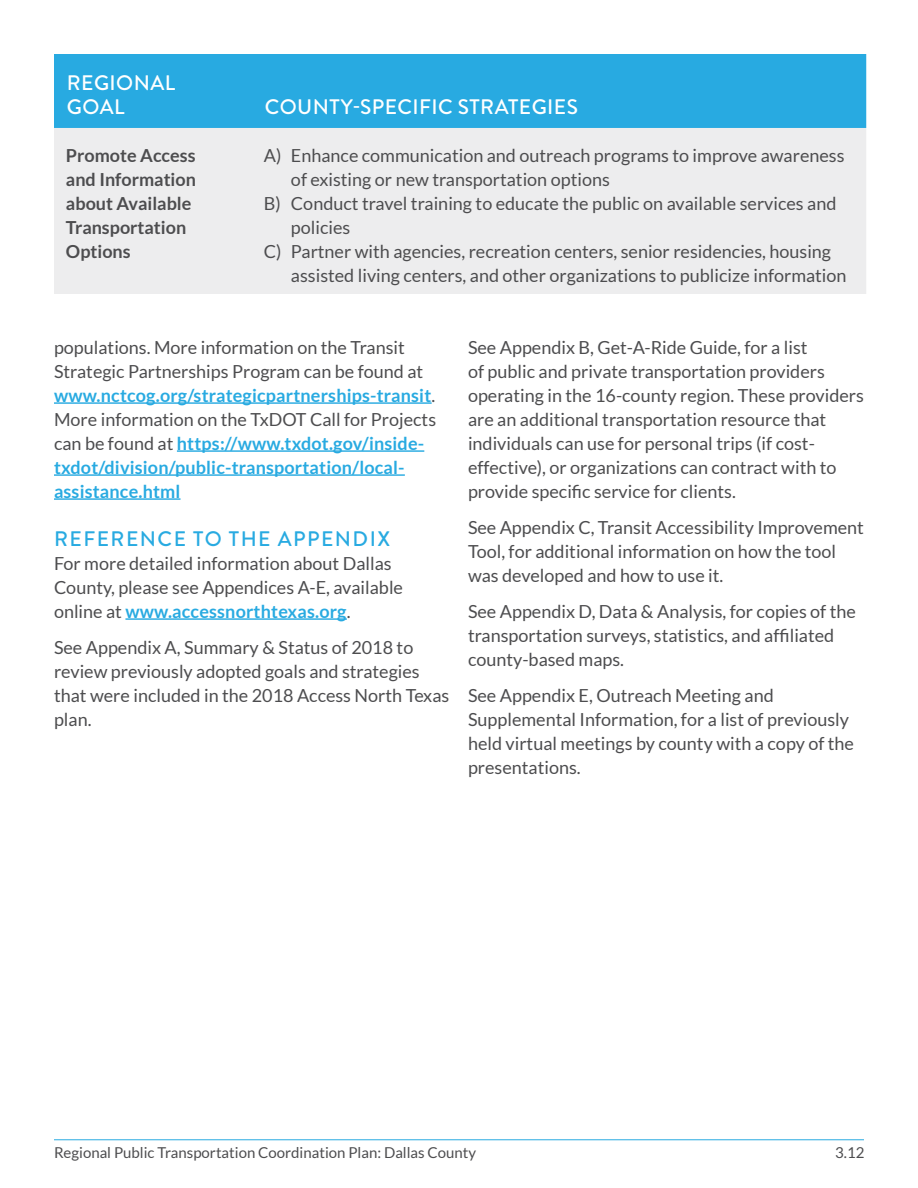
<style>
.page{position:relative;width:918px;height:1188px;background:#fff}
.page>*{position:absolute;margin:0;border:0;box-sizing:border-box;transform-origin:0 0}
.t1{font:500 21px/24px "Brandon Grotesque";letter-spacing:.02em;color:#fff}
.t2{font:500 21px "Brandon Grotesque";letter-spacing:.07em;color:#28aae1}
.t3{font:18px/24px "Lato";color:#4d4d4f}
.t4{font:700 18px/24px "Lato";color:#4d4d4f}
.t5{font:15px "Lato";color:#4d4d4f}
.s1{font-weight:700;color:#28aae1}
</style>
<div class="page">
<hr style="left:54px;top:1139px;width:810px;height:1px;background:#28aae1">
<hr style="left:54px;top:402px;width:378px;height:2px;background:#28aae1">
<hr style="left:177px;top:450px;width:247px;height:2px;background:#28aae1">
<hr style="left:54px;top:474px;width:351px;height:2px;background:#28aae1">
<hr style="left:54px;top:498px;width:127px;height:2px;background:#28aae1">
<hr style="left:125px;top:618px;width:222px;height:2px;background:#28aae1">
<div style="left:54px;top:54px;width:812px;height:74px;background:#28aae1"></div>
<div style="left:54px;top:128px;width:812px;height:166px;background:#ededee"></div>
<p class="t1" style="left:67px;top:71px;width:110px">REGIONAL<br>GOAL</p>
<p class="t1" style="left:265px;top:95px;width:315px">COUNTY-SPECIFIC STRATEGIES</p>
<p class="t4" style="left:66px;top:143px;width:131px">Promote Access and Information about Available<br>Transportation<br>Options</p>
<p class="t3" style="left:264px;top:143px;width:582px">A) Enhance communication and outreach programs to improve awareness</p>
<p class="t3" style="left:291px;top:167px;width:320px">of existing or new transportation options</p>
<p class="t3" style="left:264px;top:191px;width:574px">B) Conduct travel training to educate the public on available services and</p>
<p class="t3" style="left:291px;top:215px;width:61px">policies</p>
<p class="t3" style="left:264px;top:239px;width:569px">C) Partner with agencies, recreation centers, senior residencies, housing</p>
<p class="t3" style="left:291px;top:263px;width:557px">assisted living centers, and other organizations to publicize information</p>
<p class="t3" style="left:54px;top:335px;width:384px">populations. More information on the Transit Strategic Partnerships Program can be found at <span class="s1">www.nctcog.org/strategicpartnerships-transit</span>.<br>More information on the TxDOT Call for Projects can be found at <span class="s1">https://www.txdot.gov/inside&shy;txdot/division/public-transportation/local&shy;assistance.html</span></p>
<p class="t2" style="left:54px;top:524px;width:338px">REFERENCE TO THE APPENDIX</p>
<p class="t3" style="left:54px;top:551px;width:351px">For more detailed information about Dallas<br>County, please see Appendices A-E, available online at <span class="s1">www.accessnorthtexas.org</span>.</p>
<p class="t3" style="left:54px;top:635px;width:397px">See Appendix A, Summary &amp; Status of 2018 to review previously adopted goals and strategies that were included in the 2018 Access North Texas plan.</p>
<p class="t3" style="left:468px;top:335px;width:398px">See Appendix B, Get-A-Ride Guide, for a list<br>of public and private transportation providers operating in the 16-county region. These providers are an additional transportation resource that individuals can use for personal trips (if cost&shy;effective), or organizations can contract with to provide specific service for clients.</p>
<p class="t3" style="left:468px;top:515px;width:398px">See Appendix C, Transit Accessibility Improvement<br>Tool, for additional information on how the tool was developed and how to use it.</p>
<p class="t3" style="left:468px;top:599px;width:390px">See Appendix D, Data &amp; Analysis, for copies of the transportation surveys, statistics, and affiliated county-based maps.</p>
<p class="t3" style="left:468px;top:683px;width:388px">See Appendix E, Outreach Meeting and Supplemental Information, for a list of previously held virtual meetings by county with a copy of the presentations.</p>
<p class="t5" style="left:54px;top:1144px;width:424px">Regional Public Transportation Coordination Plan: Dallas County</p>
<p class="t5" style="left:835px;top:1144px;width:31px">3.12</p>
</div>
